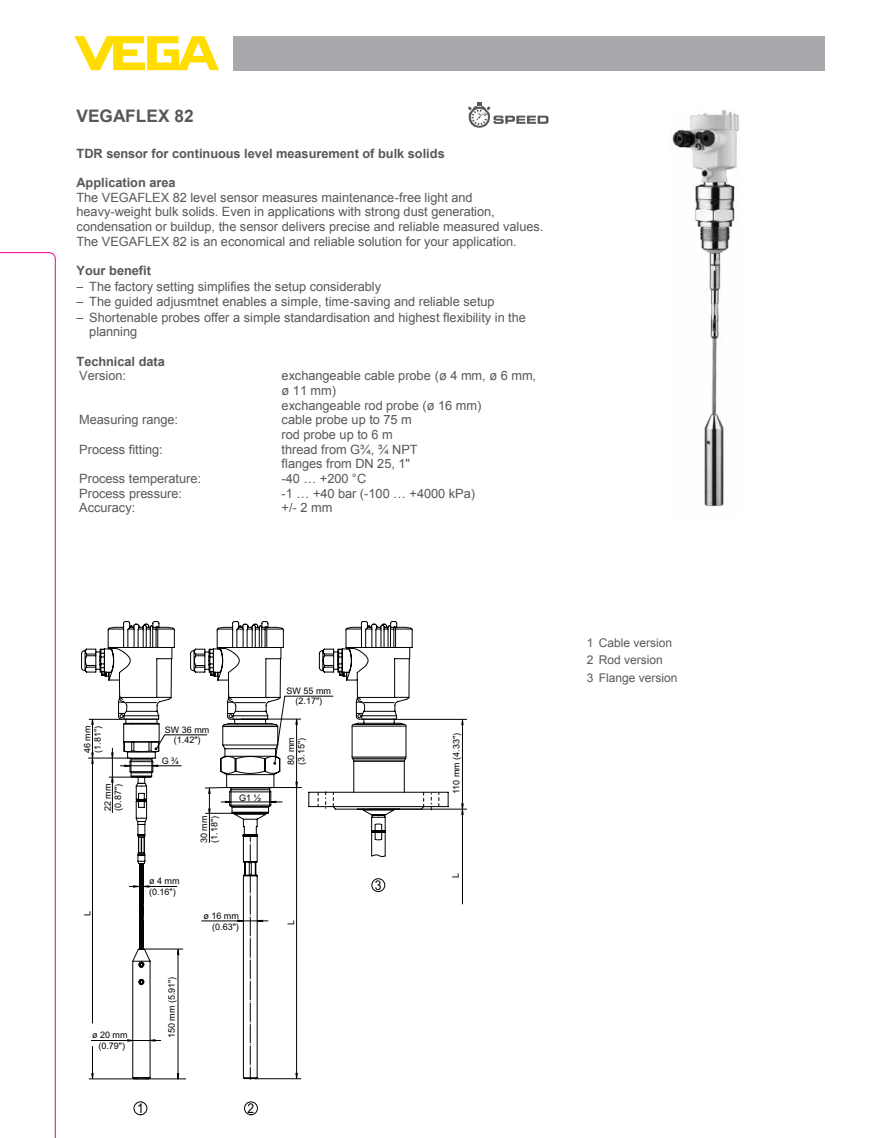
<style>
.page{position:relative;width:893px;height:1138px;background:#fff}
.page>*{position:absolute;margin:0;border:0;box-sizing:border-box;transform-origin:0 0}
.t1{font:700 17.25px "Arial";color:#57585a}
.t2{font:13.5px "Arial";color:#000;scale:.9 1}
.t3{font:12.75px/14.7px "Arial";letter-spacing:-.005em;color:#57585a}
.t4{font:700 12.75px "Arial";letter-spacing:-.005em;color:#57585a}
.t5{font:12px/17.7px "Arial";color:#58595b}
.t6{font:9px/10.5px "Arial";color:#000}
</style>
<div class="page">
<div style="left:234px;top:36px;width:591px;height:34px;background:#a7a9ac"></div>
<svg style="left:74px;top:36px;width:145px;height:34px"></svg>
<svg style="left:468px;top:102px;width:81px;height:26px"></svg>
<img style="left:672px;top:110px;width:67px;height:397px">
<div style="left:134px;top:1101px;width:13px;height:14px;background:#fff;border:1px solid #000;border-radius:50%"></div>
<div style="left:244px;top:1101px;width:14px;height:14px;background:#fff;border:1px solid #000;border-radius:50%"></div>
<svg style="left:81px;top:621px;width:386px;height:459px"></svg>
<svg style="left:0;top:252px;width:56px;height:886px"></svg>
<h1 class="t1" style="left:77px;top:105px;width:119px">VEGAFLEX 82</h1>
<p class="t4" style="left:77px;top:145px;width:370px">TDR sensor for continuous level measurement of bulk solids</p>
<p class="t4" style="left:77px;top:174px;width:101px">Application area</p>
<p class="t3" style="left:77px;top:190px;width:468px">The VEGAFLEX 82 level sensor measures maintenance-free light and heavy-weight bulk solids. Even in applications with strong dust generation, condensation or buildup, the sensor delivers precise and reliable measured values.<br>The VEGAFLEX 82 is an economical and reliable solution for your application.</p>
<p class="t4" style="left:77px;top:262px;width:76px">Your benefit</p>
<p class="t3" style="left:89px;top:279px;width:438px;line-height:15.1px">The factory setting simplifies the setup considerably<br>The guided adjusmtnet enables a simple, time-saving and reliable setup Shortenable probes offer a simple standardisation and highest flexibility in the planning</p>
<p class="t4" style="left:77px;top:353px;width:90px">Technical data</p>
<p class="t3" style="left:79px;top:369px;width:48px">Version:</p>
<p class="t3" style="left:282px;top:369px;width:256px">exchangeable cable probe (ø 4 mm, ø 6 mm, ø 11 mm)<br>exchangeable rod probe (ø 16 mm)</p>
<p class="t3" style="left:79px;top:413px;width:100px">Measuring range:</p>
<p class="t3" style="left:282px;top:413px;width:132px">cable probe up to 75 m rod probe up to 6 m</p>
<p class="t3" style="left:79px;top:442px;width:85px">Process fitting:</p>
<p class="t3" style="left:282px;top:442px;width:138px">thread from G¾, ¾ NPT flanges from DN 25, 1"</p>
<p class="t3" style="left:79px;top:471px;width:123px">Process temperature:</p>
<p class="t3" style="left:282px;top:471px;width:86px">-40 … +200 °C</p>
<p class="t3" style="left:79px;top:486px;width:104px">Process pressure:</p>
<p class="t3" style="left:282px;top:486px;width:195px">-1 … +40 bar (-100 … +4000 kPa)</p>
<p class="t3" style="left:79px;top:501px;width:58px">Accuracy:</p>
<p class="t3" style="left:282px;top:501px;width:52px">+/- 2 mm</p>
<p class="t6" style="left:82px;top:753px;width:29px;rotate:-90deg">46 mm (1.81")</p>
<p class="t6" style="left:102px;top:811px;width:29px;rotate:-90deg">22 mm (0.87")</p>
<p class="t6" style="left:82px;top:916px;width:6px;rotate:-90deg">L</p>
<p class="t6" style="left:92px;top:1030px;width:37px;text-align:center">ø 20 mm (0.79")</p>
<p class="t6" style="left:165px;top:724px;width:46px;text-align:center">SW 36 mm (1.42")</p>
<p class="t6" style="left:162px;top:756px;width:19px">G ¾</p>
<p class="t6" style="left:149px;top:876px;width:32px">ø 4 mm (0.16")</p>
<p class="t6" style="left:166px;top:1038px;width:63px;rotate:-90deg">150 mm (5.91")</p>
<p class="t6" style="left:199px;top:843px;width:29px;rotate:-90deg">30 mm (1.18")</p>
<p class="t6" style="left:239px;top:793px;width:24px">G1 ½</p>
<p class="t6" style="left:203px;top:911px;width:37px;text-align:right">ø 16 mm (0.63")</p>
<p class="t2" style="left:137px;top:1099px;width:9px">1</p>
<p class="t2" style="left:248px;top:1099px;width:9px">2</p>
<p class="t6" style="left:287px;top:685px;width:46px;text-align:center">SW 55 mm (2.17")</p>
<p class="t6" style="left:286px;top:765px;width:29px;rotate:-90deg">80 mm (3.15")</p>
<p class="t6" style="left:286px;top:925px;width:6px;rotate:-90deg">L</p>
<p class="t2" style="left:375px;top:876px;width:9px">3</p>
<p class="t6" style="left:451px;top:794px;width:63px;rotate:-90deg">110 mm (4.33")</p>
<p class="t6" style="left:451px;top:878px;width:6px;rotate:-90deg">L</p>
<p class="t5" style="left:587px;top:634px;width:92px">1 Cable version<br>2 Rod version<br>3 Flange version</p>
</div>
